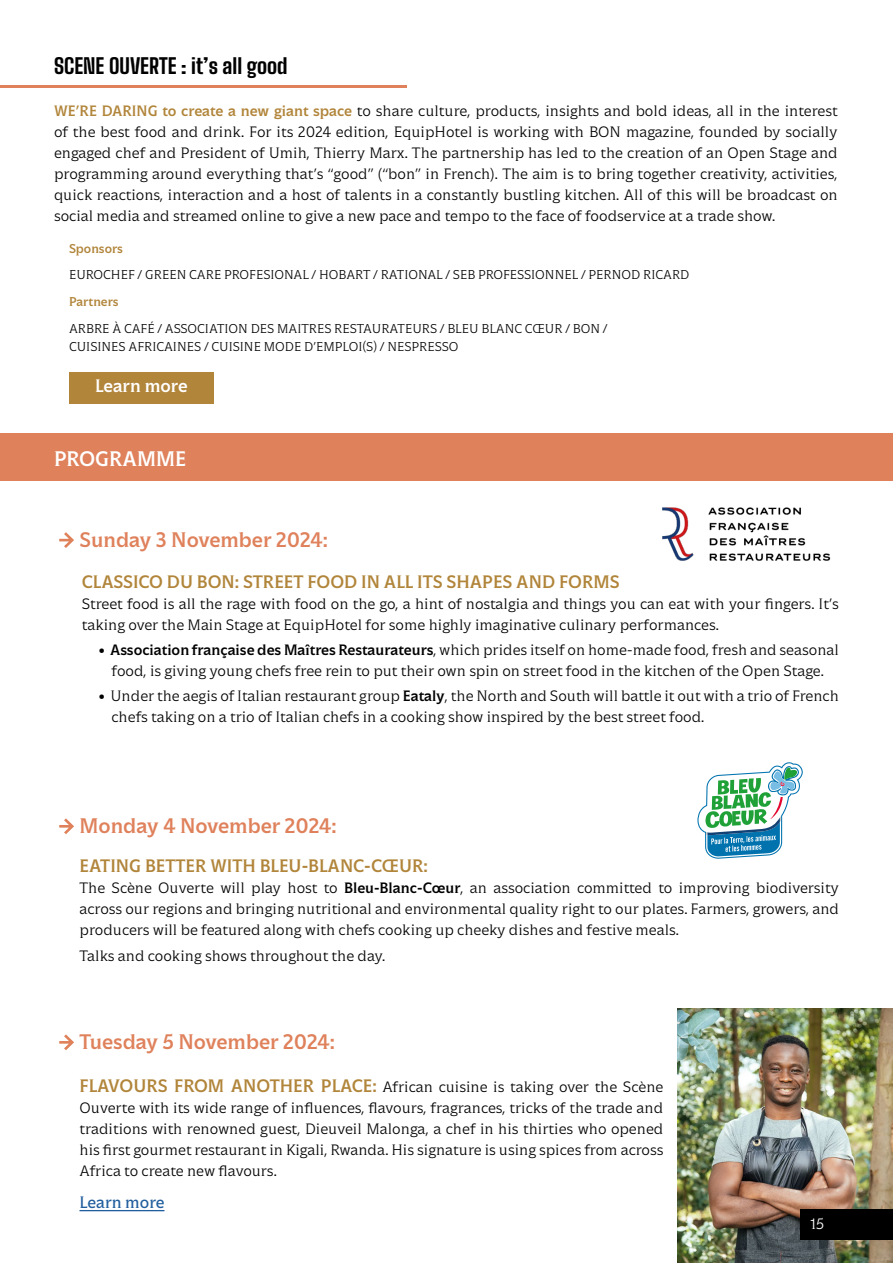
<style>
.page{position:relative;width:893px;height:1263px;background:#fff}
.page>*{position:absolute;margin:0;border:0;box-sizing:border-box;transform-origin:0 0}
.t1{font:500 21px "Roman Grotesque";color:#df815b}
.t2{font:800 21px "Big Shoulders Text";color:#000}
.t3{font:500 21px "Roman Grotesque";color:#fff}
.t4{font:500 18px "Roman Grotesque";color:#b1853a}
.t5{font:500 18px "Roman Grotesque";color:#fff}
.t6{font:16.5px "Roman Grotesque";color:#215e9e}
.t7{font:300 15px/21px "Roman Grotesque";color:#000;text-align:justify}
.t8{font:300 15px "Roman Grotesque";color:#fff}
.t9{font:300 12.75px/18px "Roman Grotesque";color:#000}
.t10{font:500 12.75px "Roman Grotesque";color:#b1853a}
.s1{font-weight:500;color:#b1853a}
.s2{font-weight:500}
.s3{font-weight:500;font-size:18px;color:#b1853a}
</style>
<div class="page">
<img style="left:677px;top:1009px;width:216px;height:254px">
<div style="left:0;top:434px;width:893px;height:47px;background:#df815b"></div>
<hr style="left:0;top:85px;width:407px;height:3px;background:#df815b">
<svg style="left:59px;top:532px;width:15px;height:16px"></svg>
<svg style="left:59px;top:818px;width:15px;height:16px"></svg>
<svg style="left:59px;top:1034px;width:15px;height:16px"></svg>
<div style="left:69px;top:372px;width:145px;height:31px;background:#b1853a"></div>
<div style="left:800px;top:1209px;width:93px;height:30px;background:#000"></div>
<img style="left:662px;top:507px;width:169px;height:54px">
<svg style="left:697px;top:762px;width:106px;height:97px"></svg>
<hr style="left:80px;top:1210px;width:84px;height:1px;background:#215e9e">
<h1 class="t2" style="left:54px;top:49px;width:235px">SCENE OUVERTE : it’s all good</h1>
<p class="t7" style="left:54px;top:100px;width:785px"><span class="s1">WE’RE DARING to create a new giant space</span> to share culture, products, insights and bold ideas, all in the interest of the best food and drink. For its 2024 edition, EquipHotel is working with BON magazine, founded by socially engaged chef and President of Umih, Thierry Marx. The partnership has led to the creation of an Open Stage and programming around everything that’s “good” (“bon” in French). The aim is to bring together creativity, activities, quick reactions, interaction and a host of talents in a constantly bustling kitchen. All of this will be broadcast on social media and streamed online to give a new pace and tempo to the face of foodservice at a trade show.</p>
<p class="t10" style="left:69px;top:241px;width:55px">Sponsors</p>
<p class="t9" style="left:69px;top:266px;width:622px">EUROCHEF / GREEN CARE PROFESIONAL / HOBART / RATIONAL / SEB PROFESSIONNEL / PERNOD RICARD</p>
<p class="t10" style="left:69px;top:295px;width:51px">Partners</p>
<p class="t9" style="left:69px;top:320px;width:540px">ARBRE À CAFÉ / ASSOCIATION DES MAITRES RESTAURATEURS / BLEU BLANC CŒUR / BON /<br>CUISINES AFRICAINES / CUISINE MODE D’EMPLOI(S) / NESPRESSO</p>
<p class="t5" style="left:95px;top:376px;width:94px">Learn more</p>
<h1 class="t3" style="left:54px;top:446px;width:134px">PROGRAMME</h1>
<h1 class="t1" style="left:80px;top:527px;width:250px">Sunday 3 November 2024:</h1>
<p class="t4" style="left:82px;top:571px;width:539px">CLASSICO DU BON: STREET FOOD IN ALL ITS SHAPES AND FORMS</p>
<p class="t7" style="left:82px;top:593px;width:759px">Street food is all the rage with food on the go, a hint of nostalgia and things you can eat with your fingers. It’s taking over the Main Stage at EquipHotel for some highly imaginative culinary performances.</p>
<p class="t7" style="left:99px;top:639px;width:742px;text-align:center"><span class="s2">• Association française des Maîtres Restaurateurs</span>, which prides itself on home-made food, fresh and seasonal food, is giving young chefs free rein to put their own spin on street food in the kitchen of the Open Stage.</p>
<p class="t7" style="left:112px;top:685px;width:729px;text-indent:-13px">• Under the aegis of Italian restaurant group <span class="s2">Eataly</span>, the North and South will battle it out with a trio of French chefs taking on a trio of Italian chefs in a cooking show inspired by the best street food.</p>
<h1 class="t1" style="left:80px;top:813px;width:259px">Monday 4 November 2024:</h1>
<p class="t4" style="left:80px;top:856px;width:350px">EATING BETTER WITH BLEU-BLANC-CŒUR:</p>
<p class="t7" style="left:80px;top:878px;width:761px">The Scène Ouverte will play host to <span class="s2">Bleu-Blanc-Cœur</span>, an association committed to improving biodiversity across our regions and bringing nutritional and environmental quality right to our plates. Farmers, growers, and producers will be featured along with chefs cooking up cheeky dishes and festive meals.</p>
<p class="t7" style="left:80px;top:945px;width:307px">Talks and cooking shows throughout the day.</p>
<h1 class="t1" style="left:80px;top:1029px;width:257px">Tuesday 5 November 2024:</h1>
<p class="t7" style="left:80px;top:1076px;width:585px"><span class="s3">FLAVOURS FROM ANOTHER PLACE:</span> African cuisine is taking over the Scène Ouverte with its wide range of influences, flavours, fragrances, tricks of the trade and traditions with renowned guest, Dieuveil Malonga, a chef in his thirties who opened his first gourmet restaurant in Kigali, Rwanda. His signature is using spices from across Africa to create new flavours.</p>
<p class="t6" style="left:80px;top:1192px;width:86px">Learn more</p>
<p class="t8" style="left:810px;top:1215px;width:15px">15</p>
</div>
